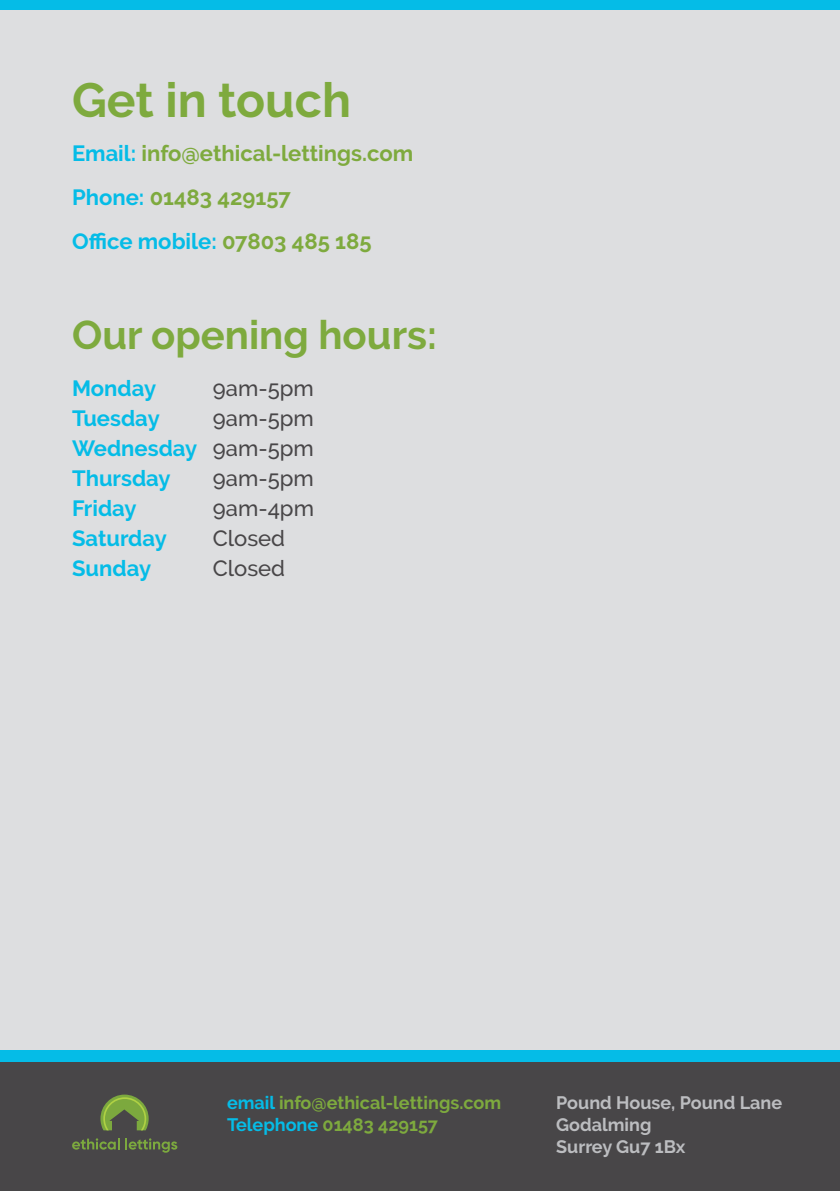
<style>
.page{position:relative;width:840px;height:1191px;background:#fff}
.page>*{position:absolute;margin:0;border:0;box-sizing:border-box;transform-origin:0 0}
.Body_copy{font:700 48px "Raleway";color:#7eaa3e}
.Heading_two{font:700 40px "Raleway";color:#7eaa3e}
.Body_copy-2{font:700 22px "Raleway";color:#05bce7}
.Body_copy-3{font:700 22px "Raleway";color:#7eaa3e}
.Body_copy-4{font:500 22px "Raleway";color:#484648}
.Body_copy-5{font:700 18px/22px "Raleway";color:#7eaa3e}
.Body_copy-6{font:700 18px "Raleway";color:#bcbdc0}
.s1{color:#05bce7}
.s2{color:#7eaa3e}
</style>
<div class="page">
<div style="left:0;top:0;width:839px;height:1191px;background:#dddee0"></div>
<div style="left:0;top:0;width:839px;height:10px;background:#05bce7"></div>
<div style="left:0;top:1055px;width:839px;height:136px;background:#484648"></div>
<svg style="left:72px;top:1138px;width:47px;height:11px"></svg>
<svg style="left:125px;top:1138px;width:52px;height:14px"></svg>
<svg style="left:100px;top:1094px;width:49px;height:36px"></svg>
<div style="left:0;top:1050px;width:839px;height:12px;background:#05bce7"></div>
<p class="Body_copy" style="left:72px;top:73px;width:280px">Get in touch</p>
<p class="Body_copy-3" style="left:72px;top:141px;width:342px"><span class="s1">Email:</span> info@ethical-lettings.com</p>
<p class="Body_copy-3" style="left:72px;top:185px;width:220px"><span class="s1">Phone:</span> 01483 429157</p>
<p class="Body_copy-2" style="left:72px;top:229px;width:301px">Office mobile: <span class="s2">07803 485 185</span></p>
<p class="Heading_two" style="left:72px;top:312px;width:366px">Our opening hours:</p>
<p class="Body_copy-2" style="left:72px;top:376px;width:86px">Monday</p>
<p class="Body_copy-2" style="left:72px;top:406px;width:89px">Tuesday</p>
<p class="Body_copy-2" style="left:72px;top:436px;width:127px">Wednesday</p>
<p class="Body_copy-2" style="left:72px;top:466px;width:100px">Thursday</p>
<p class="Body_copy-2" style="left:72px;top:496px;width:66px">Friday</p>
<p class="Body_copy-2" style="left:72px;top:526px;width:96px">Saturday</p>
<p class="Body_copy-2" style="left:72px;top:556px;width:81px">Sunday</p>
<p class="Body_copy-4" style="left:213px;top:376px;width:102px">9am-5pm</p>
<p class="Body_copy-4" style="left:213px;top:406px;width:102px">9am-5pm</p>
<p class="Body_copy-4" style="left:213px;top:436px;width:102px">9am-5pm</p>
<p class="Body_copy-4" style="left:213px;top:466px;width:102px">9am-5pm</p>
<p class="Body_copy-4" style="left:213px;top:496px;width:103px">9am-4pm</p>
<p class="Body_copy-4" style="left:213px;top:526px;width:74px">Closed</p>
<p class="Body_copy-4" style="left:213px;top:556px;width:74px">Closed</p>
<p class="Body_copy-5" style="left:227px;top:1091px;width:275px"><span class="s1">email</span> info@ethical-lettings.com<br><span class="s1">Telephone</span> 01483 429157</p>
<p class="Body_copy-6" style="left:556px;top:1092px;width:227px">Pound House, Pound Lane</p>
<p class="Body_copy-6" style="left:556px;top:1114px;width:97px">Godalming</p>
<p class="Body_copy-6" style="left:556px;top:1136px;width:131px">Surrey Gu7 1Bx</p>
</div>
